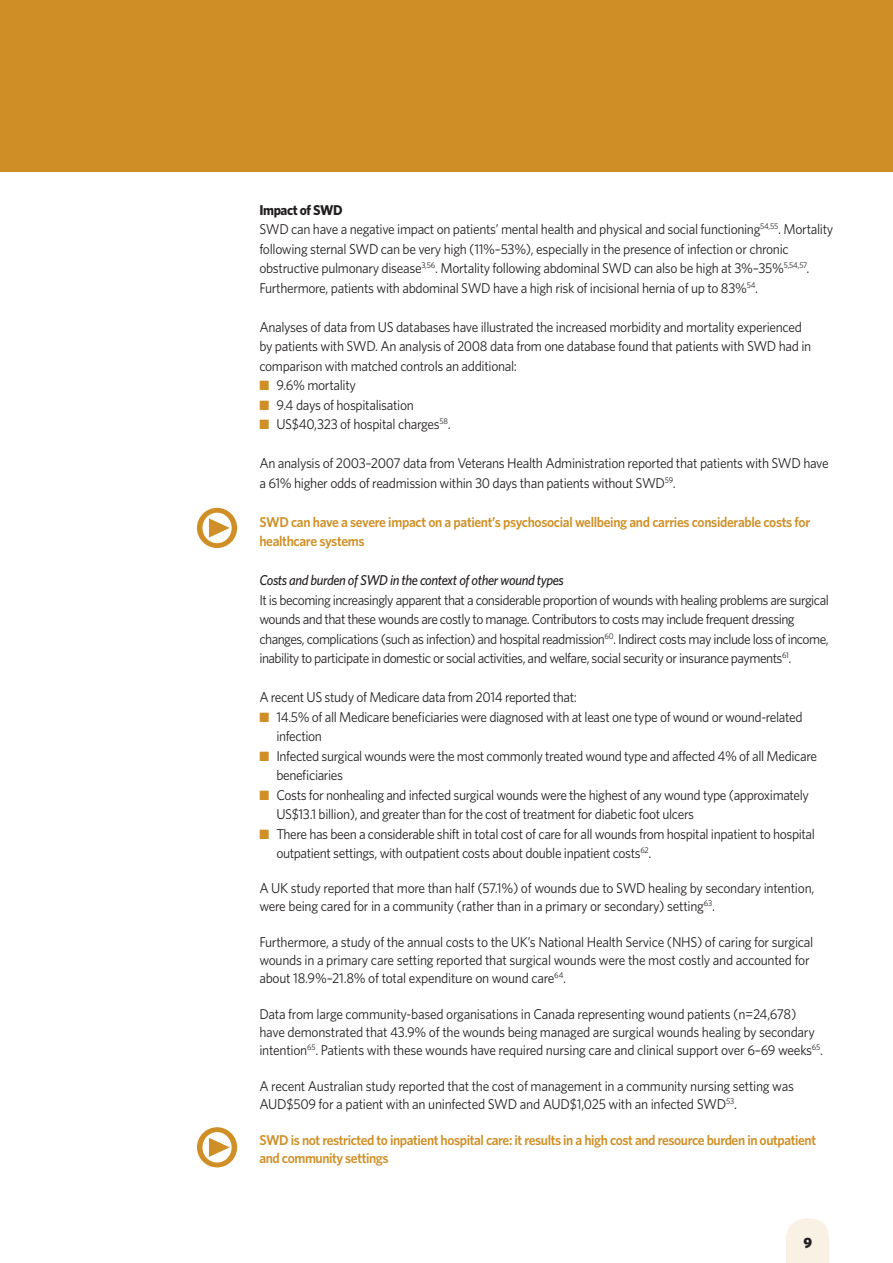
<style>
.page{position:relative;width:893px;height:1263px;background:#fff}
.page>*{position:absolute;margin:0;border:0;box-sizing:border-box;transform-origin:0 0}
.t1{font:54px "Meta Pro";color:#cf8f26}
.t2{font:900 15px "Whitney";color:#231f20}
.t3{font:14.25px/19.5px "Whitney";letter-spacing:-.025em;color:#231f20;scale:.95 1}
.t4{font:600 14.25px/19.5px "Whitney";letter-spacing:-.03em;color:#cf8f26;scale:.95 1}
.t5{font:italic 500 14.25px "Whitney";letter-spacing:-.03em;color:#231f20;scale:.95 1}
.s1{font-weight:700}
.s2{color:#cf8f26}
</style>
<div class="page">
<div style="left:0;top:0;width:893px;height:172px;background:#cf8f26"></div>
<svg style="left:787px;top:1218px;width:42px;height:16px"></svg>
<div style="left:786px;top:1234px;width:43px;height:29px;background:#f9f1e3"></div>
<h1 class="t1" style="left:195px;top:487px;width:47px">•</h1>
<h1 class="t1" style="left:195px;top:1107px;width:47px">•</h1>
<p class="t3" style="left:259px;top:199px;width:606px"><span class="s1">Impact of SWD<br></span>SWD can have a negative impact on patients’ mental health and physical and social functioning<sup>54,55</sup>. Mortality following sternal SWD can be very high (11%–53%), especially in the presence of infection or chronic obstructive pulmonary disease<sup>3,56</sup>. Mortality following abdominal SWD can also be high at 3%–35%<sup>5,54,57</sup>.<br>Furthermore, patients with abdominal SWD have a high risk of incisional hernia of up to 83%<sup>54</sup>.</p>
<p class="t3" style="left:259px;top:316px;width:582px">Analyses of data from US databases have illustrated the increased morbidity and mortality experienced by patients with SWD. An analysis of 2008 data from one database found that patients with SWD had in comparison with matched controls an additional:</p>
<p class="t3" style="left:259px;top:375px;width:103px"><span class="s2">■</span> 9.6% mortality</p>
<p class="t3" style="left:259px;top:394px;width:164px"><span class="s2">■</span> 9.4 days of hospitalisation</p>
<p class="t3" style="left:259px;top:414px;width:203px"><span class="s2">■</span> US$40,323 of hospital charges<sup>58</sup>.</p>
<p class="t3" style="left:259px;top:453px;width:601px">An analysis of 2003–2007 data from Veterans Health Administration reported that patients with SWD have a 61% higher odds of readmission within 30 days than patients without SWD<sup>59</sup>.</p>
<p class="t4" style="left:259px;top:511px;width:581px">SWD can have a severe impact on a patient’s psychosocial wellbeing and carries considerable costs for healthcare systems</p>
<p class="t5" style="left:259px;top:572px;width:322px">Costs and burden of SWD in the context of other wound types</p>
<p class="t3" style="left:259px;top:589px;width:601px">It is becoming increasingly apparent that a considerable proportion of wounds with healing problems are surgical wounds and that these wounds are costly to manage. Contributors to costs may include frequent dressing changes, complications (such as infection) and hospital readmission<sup>60</sup>. Indirect costs may include loss of income, inability to participate in domestic or social activities, and welfare, social security or insurance payments<sup>61</sup>.</p>
<p class="t3" style="left:259px;top:687px;width:336px">A recent US study of Medicare data from 2014 reported that:</p>
<p class="t3" style="left:276px;top:706px;width:555px;text-indent:-17px"><span class="s2">■</span> 14.5% of all Medicare beneficiaries were diagnosed with at least one type of wound or wound-related infection</p>
<p class="t3" style="left:276px;top:745px;width:570px;text-indent:-17px"><span class="s2">■</span> Infected surgical wounds were the most commonly treated wound type and affected 4% of all Medicare beneficiaries</p>
<p class="t3" style="left:276px;top:784px;width:562px;text-indent:-17px"><span class="s2">■</span> Costs for nonhealing and infected surgical wounds were the highest of any wound type (approximately<br>US$13.1 billion), and greater than for the cost of treatment for diabetic foot ulcers</p>
<p class="t3" style="left:276px;top:823px;width:568px;text-indent:-17px"><span class="s2">■</span> There has been a considerable shift in total cost of care for all wounds from hospital inpatient to hospital outpatient settings, with outpatient costs about double inpatient costs<sup>62</sup>.</p>
<p class="t3" style="left:259px;top:878px;width:586px;line-height:18px">A UK study reported that more than half (57.1%) of wounds due to SWD healing by secondary intention, were being cared for in a community (rather than in a primary or secondary) setting<sup>63</sup>.</p>
<p class="t3" style="left:259px;top:932px;width:585px;line-height:18px">Furthermore, a study of the annual costs to the UK’s National Health Service (NHS) of caring for surgical wounds in a primary care setting reported that surgical wounds were the most costly and accounted for about 18.9%–21.8% of total expenditure on wound care<sup>64</sup>.</p>
<p class="t3" style="left:259px;top:1004px;width:595px;line-height:18px">Data from large community-based organisations in Canada representing wound patients (n=24,678) have demonstrated that 43.9% of the wounds being managed are surgical wounds healing by secondary intention<sup>65</sup>. Patients with these wounds have required nursing care and clinical support over 6–69 weeks<sup>65</sup>.</p>
<p class="t3" style="left:259px;top:1076px;width:564px;line-height:18px">A recent Australian study reported that the cost of management in a community nursing setting was<br>AUD$509 for a patient with an uninfected SWD and AUD$1,025 with an infected SWD<sup>53</sup>.</p>
<p class="t4" style="left:259px;top:1130px;width:587px;line-height:18px">SWD is not restricted to inpatient hospital care: it results in a high cost and resource burden in outpatient and community settings</p>
<p class="t2" style="left:803px;top:1234px;width:10px">9</p>
</div>
